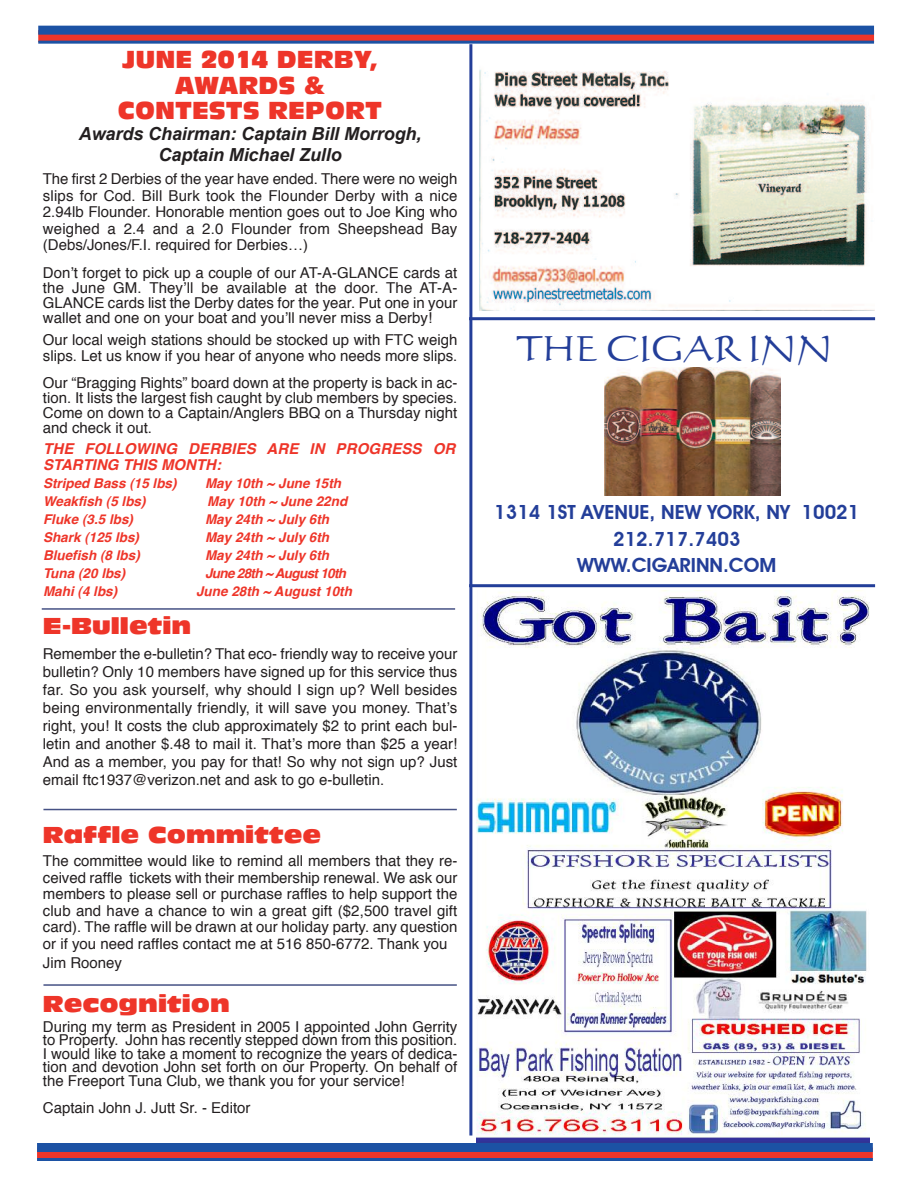
<style>
.page{position:relative;width:918px;height:1188px;background:#fff}
.page>*{position:absolute;margin:0;border:0;box-sizing:border-box;transform-origin:0 0}
.t1{font:34.5px "Calligraphic 421 BT Roman B";color:#233e99}
.t2{font:24px/25.5px "Antique Olive Std Compact";color:#ee3529;text-align:center}
.t3{font:22.5px "Antique Olive Nord";color:#ee3529;scale:.9 1}
.t4{font:600 19.5px/26.1px "Avant Garde IT Cby BT";color:#233e99;text-align:center}
.t5{font:italic 700 18px/21px "Arial";letter-spacing:-.005em;color:#231f20;text-align:center}
.t6{font:15px/16.5px "Helvetica";color:#231f20;text-align:justify}
.t7{font:italic 700 15px/16.5px "Helvetica";letter-spacing:.01em;color:#ee3529}
.t8{font:italic 700 13.5px "Helvetica";color:#ee3529}
.t9{font:italic 700 13.5px "Helvetica";letter-spacing:-.05em;color:#ee3529}
</style>
<div class="page">
<img style="left:477px;top:591px;width:392px;height:552px">
<img style="left:605px;top:367px;width:175px;height:129px">
<hr style="left:469px;top:44px;width:3px;height:1092px;background:#233e99">
<hr style="left:469px;top:317px;width:406px;height:3px;background:#233e99">
<hr style="left:469px;top:584px;width:406px;height:3px;background:#233e99">
<img style="left:479px;top:69px;width:392px;height:241px">
<svg style="left:38px;top:35px;width:836px;height:6px;background:#e13630"></svg>
<div style="left:38px;top:26px;width:836px;height:9px;background:#1c52a4"></div>
<hr style="left:38px;top:41px;width:836px;height:3px;background:#1c52a4">
<div style="left:37px;top:1148px;width:836px;height:12px;background:#ee3529"></div>
<div style="left:37px;top:1143px;width:836px;height:9px;background:#1c52a4"></div>
<hr style="left:37px;top:1158px;width:836px;height:3px;background:#1c52a4">
<hr style="left:42px;top:608px;width:413px;height:2px;background:#465285">
<hr style="left:43px;top:809px;width:414px;height:1px;background:#465285">
<hr style="left:43px;top:984px;width:414px;height:2px;background:#465285">
<h2 class="t2" style="left:118px;top:48px;width:265px">JUNE 2014 DERBY,<br>AWARDS &amp;<br>CONTESTS REPORT</h2>
<p class="t5" style="left:79px;top:123px;width:344px">Awards Chairman: Captain Bill Morrogh,<br>Captain Michael Zullo</p>
<p class="t6" style="left:43px;top:172px;width:416px">The first 2 Derbies of the year have ended. There were no weigh slips for Cod. Bill Burk took the Flounder Derby with a nice 2.94lb Flounder. Honorable mention goes out to Joe King who weighed a 2.4 and a 2.0 Flounder from Sheepshead Bay (Debs/Jones/F.I. required for Derbies…)</p>
<p class="t6" style="left:43px;top:266px;width:416px;line-height:15px">Don’t forget to pick up a couple of our AT-A-GLANCE cards at the June GM. They’ll be available at the door. The AT-A-GLANCE cards list the Derby dates for the year. Put one in your wallet and one on your boat and you’ll never miss a Derby!</p>
<p class="t6" style="left:43px;top:332px;width:416px">Our local weigh stations should be stocked up with FTC weigh slips. Let us know if you hear of anyone who needs more slips.</p>
<p class="t6" style="left:43px;top:377px;width:416px;line-height:15px">Our “Bragging Rights” board down at the property is back in ac&shy;tion. It lists the largest fish caught by club members by species.<br>Come on down to a Captain/Anglers BBQ on a Thursday night and check it out.</p>
<p class="t7" style="left:43px;top:441px;width:414px">THE FOLLOWING DERBIES ARE IN PROGRESS OR<br>STARTING THIS MONTH:</p>
<p class="t8" style="left:43px;top:478px;width:135px">Striped Bass (15 lbs)</p>
<p class="t8" style="left:205px;top:478px;width:138px">May 10th ~ June 15th</p>
<p class="t8" style="left:43px;top:496px;width:104px">Weakfish (5 lbs)</p>
<p class="t8" style="left:207px;top:496px;width:141px">May 10th ~ June 22nd</p>
<p class="t8" style="left:43px;top:514px;width:92px">Fluke (3.5 lbs)</p>
<p class="t8" style="left:205px;top:514px;width:126px">May 24th ~ July 6th</p>
<p class="t8" style="left:43px;top:532px;width:98px">Shark (125 lbs)</p>
<p class="t8" style="left:205px;top:532px;width:126px">May 24th ~ July 6th</p>
<p class="t8" style="left:43px;top:550px;width:98px">Bluefish (8 lbs)</p>
<p class="t8" style="left:205px;top:550px;width:126px">May 24th ~ July 6th</p>
<p class="t8" style="left:43px;top:568px;width:84px">Tuna (20 lbs)</p>
<p class="t9" style="left:205px;top:568px;width:143px">June 28th ~ August 10th</p>
<p class="t8" style="left:43px;top:586px;width:76px">Mahi (4 lbs)</p>
<p class="t8" style="left:196px;top:586px;width:157px">June 28th ~ August 10th</p>
<h3 class="t3" style="left:43px;top:618px;width:166px">E-Bulletin</h3>
<p class="t6" style="left:43px;top:646px;width:416px;line-height:18px">Remember the e-bulletin? That eco- friendly way to receive your bulletin? Only 10 members have signed up for this service thus far. So you ask yourself, why should I sign up? Well besides being environmentally friendly, it will save you money. That’s right, you! It costs the club approximately $2 to print each bul&shy;letin and another $.48 to mail it. That’s more than $25 a year!<br>And as a member, you pay for that! So why not sign up? Just email ftc1937@verizon.net and ask to go e-bulletin.</p>
<h3 class="t3" style="left:43px;top:827px;width:311px">Raffle Committee</h3>
<p class="t6" style="left:43px;top:854px;width:416px">The committee would like to remind all members that they re&shy;ceived raffle tickets with their membership renewal. We ask our members to please sell or purchase raffles to help support the club and have a chance to win a great gift ($2,500 travel gift card). The raffle will be drawn at our holiday party. any question or if you need raffles contact me at 516 850-6772. Thank you</p>
<p class="t6" style="left:43px;top:956px;width:81px">Jim Rooney</p>
<h3 class="t3" style="left:43px;top:995px;width:209px">Recognition</h3>
<p class="t6" style="left:43px;top:1021px;width:416px;line-height:13.5px">During my term as President in 2005 I appointed John Gerrity to Property. John has recently stepped down from this position.<br>I would like to take a moment to recognize the years of dedica&shy;tion and devotion John set forth on our Property. On behalf of the Freeport Tuna Club, we thank you for your service!</p>
<p class="t6" style="left:43px;top:1101px;width:209px">Captain John J. Jutt Sr. - Editor</p>
<h1 class="t1" style="left:517px;top:326px;width:318px">THE CIGAR INN</h1>
<h3 class="t4" style="left:494px;top:499px;width:367px">1314 1ST AVENUE, NEW YORK, NY 10021<br>212.717.7403<br>WWW.CIGARINN.COM</h3>
</div>
